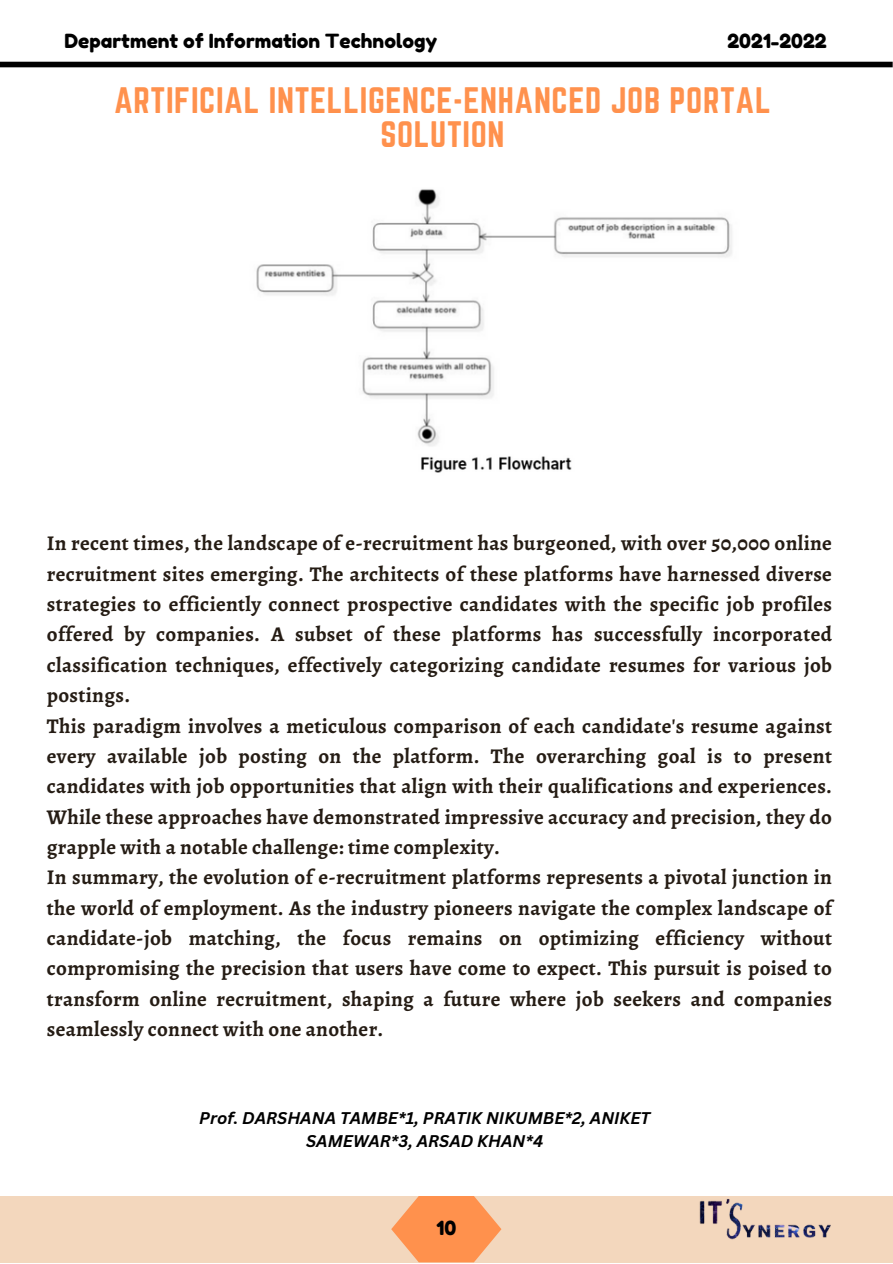
<style>
.page{position:relative;width:893px;height:1264px;background:#fff}
.page>*{position:absolute;margin:0;border:0;box-sizing:border-box;transform-origin:0 0}
.t1{font:32.25px/33.8px "Norwester";letter-spacing:.02em;color:#ff914d;text-align:center}
.t2{font:700 21px/30.3px "Alegreya";letter-spacing:.015em;color:#251c14;text-align:justify}
.t3{font:19.5px "Fredoka One";color:#000}
.t4{font:italic 700 16.5px/22.5px "Canva Sans";color:#000;text-align:center}
</style>
<div class="page">
<div style="left:0;top:1195px;width:892px;height:67px;background:#f3d7bd"></div>
<svg style="left:391px;top:1195px;width:110px;height:67px"></svg>
<div style="left:0;top:62px;width:892px;height:5px;background:#000"></div>
<img style="left:699px;top:1199px;width:132px;height:41px">
<img style="left:256px;top:189px;width:476px;height:284px">
<p class="t3" style="left:65px;top:29px;width:374px">Department of Information Technology</p>
<p class="t3" style="left:727px;top:29px;width:101px">2021-2022</p>
<p class="t1" style="left:114px;top:83px;width:658px">ARTIFICIAL INTELLIGENCE-ENHANCED JOB PORTAL<br>SOLUTION</p>
<p class="t2" style="left:47px;top:528px;width:786px">In recent times, the landscape of e-recruitment has burgeoned, with over 50,000 online recruitment sites emerging. The architects of these platforms have harnessed diverse strategies to efficiently connect prospective candidates with the specific job profiles offered by companies. A subset of these platforms has successfully incorporated classification techniques, effectively categorizing candidate resumes for various job postings.</p>
<p class="t2" style="left:47px;top:710px;width:786px">This paradigm involves a meticulous comparison of each candidate's resume against every available job posting on the platform. The overarching goal is to present candidates with job opportunities that align with their qualifications and experiences.<br>While these approaches have demonstrated impressive accuracy and precision, they do grapple with a notable challenge: time complexity.</p>
<p class="t2" style="left:47px;top:862px;width:786px">In summary, the evolution of e-recruitment platforms represents a pivotal junction in the world of employment. As the industry pioneers navigate the complex landscape of candidate-job matching, the focus remains on optimizing efficiency without compromising the precision that users have come to expect. This pursuit is poised to transform online recruitment, shaping a future where job seekers and companies seamlessly connect with one another.</p>
<p class="t4" style="left:199px;top:1106px;width:452px">Prof. DARSHANA TAMBE*1, PRATIK NIKUMBE*2, ANIKET<br>SAMEWAR*3, ARSAD KHAN*4</p>
<p class="t3" style="left:436px;top:1216px;width:21px">10</p>
</div>
